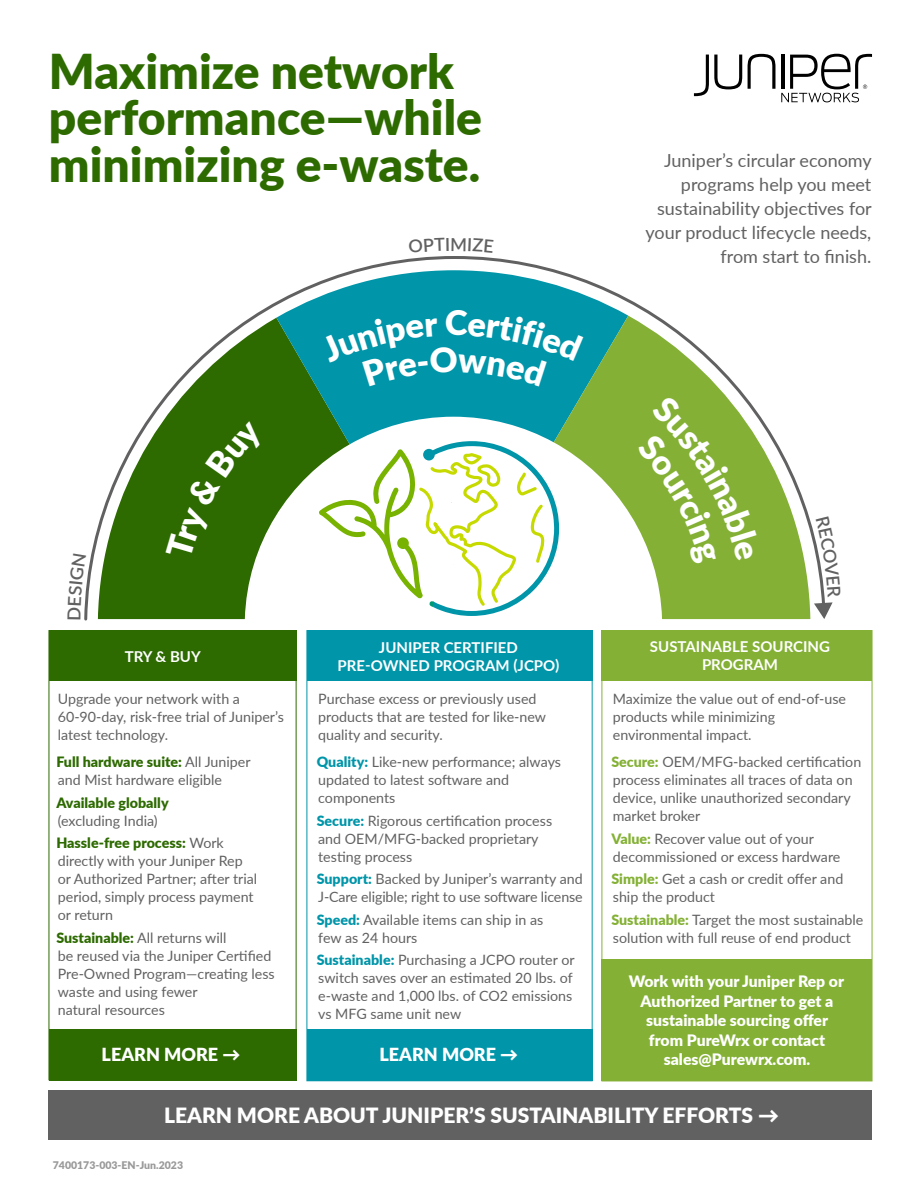
<style>
.page{position:relative;width:918px;height:1188px;background:#fff}
.page>*{position:absolute;margin:0;border:0;box-sizing:border-box;transform-origin:0 0}
.t1{font:900 48px/46.5px "Lato";color:#2d6a00}
.t2{font:900 21px "Lato";color:#fff}
.t3{font:18px/24px "Lato";color:#616161;text-align:right}
.t4{font:900 18px "Lato";color:#fff}
.t5{font:900 15.75px/19.5px "Lato";color:#fff;text-align:center}
.t6{font:700 15px/18px "Lato";color:#fff;text-align:center}
.t7{font:14.25px/18px "Lato";color:#616161}
.t8{font:900 14.25px "Lato";color:#2d6a00}
.t9{font:900 10.5px "Lato";color:#999}
.s1{font-weight:900;color:#84b135}
.s2{font-weight:900;color:#0095a9}
.s3{font-weight:900;color:#2d6a00}
</style>
<div class="page">
<div style="left:49px;top:1029px;width:247px;height:52px;background:#2d6a00"></div>
<div style="left:49px;top:631px;width:247px;height:50px;background:#2d6a00"></div>
<div style="left:49px;top:630px;width:247px;height:450px;border:1px solid #2d6a00"></div>
<div style="left:602px;top:959px;width:270px;height:122px;background:#84b135"></div>
<div style="left:602px;top:631px;width:270px;height:50px;background:#84b135"></div>
<div style="left:602px;top:630px;width:270px;height:451px;border:1px solid #84b135"></div>
<div style="left:307px;top:1029px;width:285px;height:52px;background:#0095a9"></div>
<div style="left:307px;top:631px;width:285px;height:50px;background:#0095a9"></div>
<div style="left:307px;top:630px;width:286px;height:451px;border:1px solid #0095a9"></div>
<svg style="left:748px;top:54px;width:27px;height:35px"></svg>
<svg style="left:694px;top:55px;width:48px;height:41px"></svg>
<svg style="left:781px;top:54px;width:91px;height:48px"></svg>
<div style="left:49px;top:1090px;width:823px;height:50px;background:#616161"></div>
<svg style="left:84px;top:256px;width:730px;height:365px"></svg>
<div style="left:166px;top:421px;width:101px;height:138px;background:#2d6a00"></div>
<div style="left:636px;top:395px;width:121px;height:170px;background:#84b135"></div>
<div style="left:320px;top:310px;width:263px;height:77px;background:#0095a9"></div>
<svg style="left:84px;top:553px;width:2px;height:66px"></svg>
<svg style="left:814px;top:534px;width:19px;height:85px"></svg>
<h1 class="t1" style="left:49px;top:46px;width:435px">Maximize network performance—while minimizing e-waste.</h1>
<p class="t3" style="left:645px;top:147px;width:228px">Juniper’s circular economy programs help you meet sustainability objectives for your product lifecycle needs, from start to finish.</p>
<p class="t6" style="left:125px;top:647px;width:78px">TRY &amp; BUY</p>
<p class="t6" style="left:338px;top:638px;width:223px">JUNIPER CERTIFIED<br>PRE-OWNED PROGRAM (JCPO)</p>
<p class="t6" style="left:650px;top:637px;width:182px">SUSTAINABLE SOURCING<br>PROGRAM</p>
<p class="t7" style="left:613px;top:690px;width:235px">Maximize the value out of end-of-use products while minimizing environmental impact.</p>
<p class="t7" style="left:611px;top:753px;width:251px"><span class="s1">Secure:</span> OEM/MFG-backed certification process eliminates all traces of data on device, unlike unauthorized secondary market broker</p>
<p class="t7" style="left:611px;top:829px;width:231px"><span class="s1">Value:</span> Recover value out of your decommissioned or excess hardware</p>
<p class="t7" style="left:611px;top:870px;width:233px"><span class="s1">Simple:</span> Get a cash or credit offer and ship the product</p>
<p class="t7" style="left:611px;top:910px;width:254px"><span class="s1">Sustainable:</span> Target the most sustainable solution with full reuse of end product</p>
<p class="t7" style="left:318px;top:690px;width:229px">Purchase excess or previously used products that are tested for like-new quality and security.</p>
<p class="t7" style="left:317px;top:753px;width:246px"><span class="s2">Quality:</span> Like-new performance; always updated to latest software and components</p>
<p class="t7" style="left:317px;top:811px;width:237px"><span class="s2">Secure:</span> Rigorous certification process and OEM/MFG-backed proprietary testing process</p>
<p class="t7" style="left:317px;top:870px;width:268px"><span class="s2">Support:</span> Backed by Juniper’s warranty and<br>J-Care eligible; right to use software license</p>
<p class="t7" style="left:317px;top:910px;width:228px"><span class="s2">Speed:</span> Available items can ship in as few as 24 hours</p>
<p class="t7" style="left:317px;top:951px;width:259px"><span class="s2">Sustainable:</span> Purchasing a JCPO router or switch saves over an estimated 20 lbs. of e-waste and 1,000 lbs. of CO2 emissions vs MFG same unit new</p>
<p class="t7" style="left:58px;top:690px;width:228px">Upgrade your network with a<br>60-90-day, risk-free trial of Juniper’s latest technology.</p>
<p class="t7" style="left:56px;top:753px;width:196px"><span class="s3">Full hardware suite:</span> All Juniper and Mist hardware eligible</p>
<p class="t8" style="left:56px;top:792px;width:114px">Available globally</p>
<p class="t7" style="left:56px;top:809px;width:169px;line-height:22.5px">(excluding India)<br><span class="s3">Hassle-free process:</span> Work</p>
<p class="t7" style="left:58px;top:852px;width:201px">directly with your Juniper Rep or Authorized Partner; after trial period, simply process payment or return</p>
<p class="t7" style="left:56px;top:928px;width:220px"><span class="s3">Sustainable:</span> All returns will<br>be reused via the Juniper Certified<br>Pre-Owned Program—creating less waste and using fewer<br>natural resources</p>
<p class="t5" style="left:629px;top:971px;width:217px">Work with your Juniper Rep or<br>Authorized Partner to get a sustainable sourcing offer from PureWrx or contact</p>
<p class="t4" style="left:380px;top:1041px;width:140px">LEARN MORE →</p>
<p class="t5" style="left:664px;top:1049px;width:148px">sales@Purewrx.com.</p>
<h2 class="t2" style="left:164px;top:1099px;width:617px">LEARN MORE ABOUT JUNIPER’S SUSTAINABILITY EFFORTS →</h2>
<p class="t9" style="left:53px;top:1157px;width:132px">7400173-003-EN-Jun.2023</p>
<p class="t4" style="left:102px;top:1041px;width:140px">LEARN MORE →</p>
</div>
